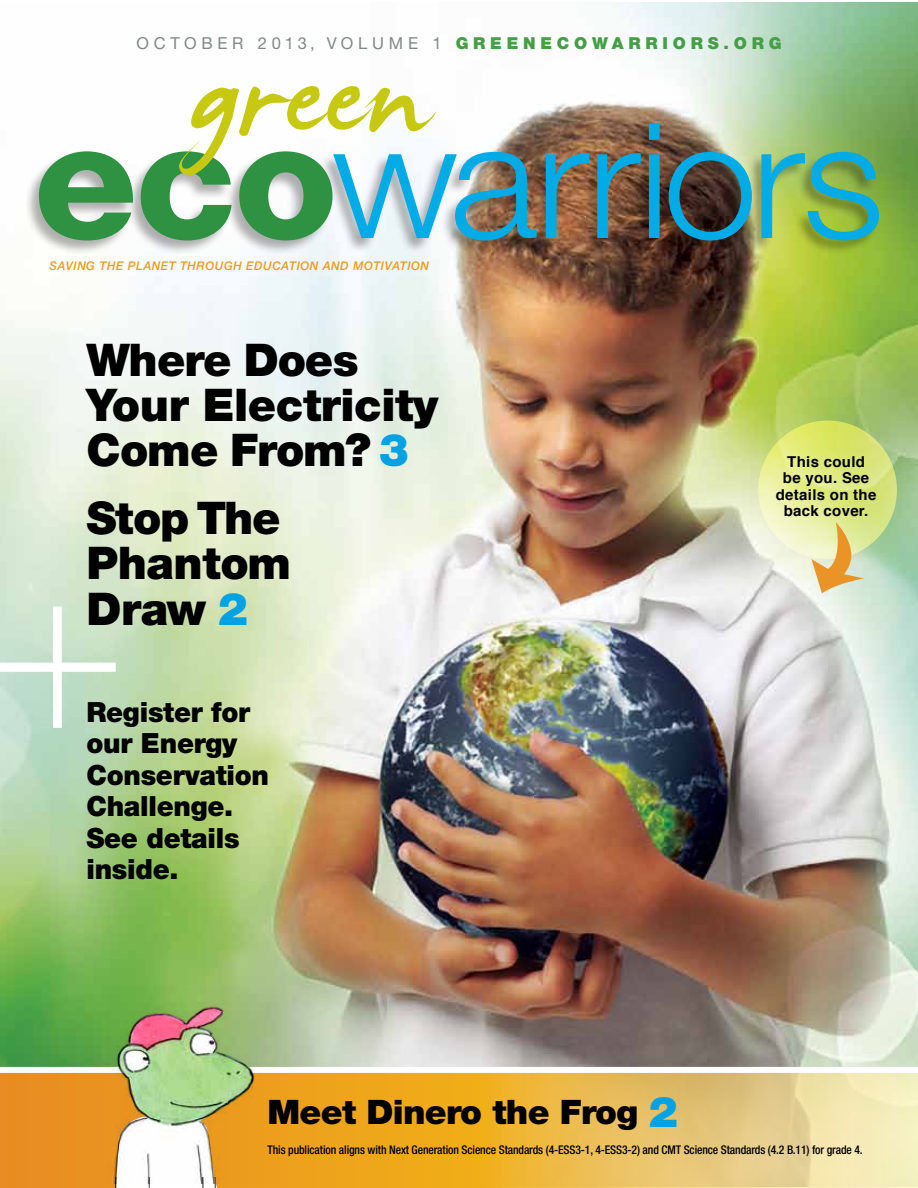
<style>
.page{position:relative;width:918px;height:1188px;background:#fff}
.page>*{position:absolute;margin:0;border:0;box-sizing:border-box;transform-origin:0 0}
.t1{font:100 241.05px "Helvetica Neue";color:#fff;scale:.96 1}
.t2{font:199.2px "James Fajardo";color:#c6c910}
.t3{font:300 162.3px "Helvetica Neue CE";letter-spacing:-.015em;color:#00abe6;scale:1.05 1}
.t4{font:900 45.15px/45.2px "Helvetica Neue CE";letter-spacing:-.01em;color:#000}
.t5{font:900 33.75px "Helvetica Neue CE";letter-spacing:-.02em;color:#000}
.t6{font:900 27.9px/31.5px "Helvetica Neue CE";letter-spacing:-.01em;color:#000}
.t7{font:16.5px "Helvetica Neue CE";letter-spacing:.29em;color:#818888}
.t8{font:900 16.5px "Helvetica Neue CE";letter-spacing:.29em;color:#459f46}
.t9{font:700 15px/16.5px "Helvetica";letter-spacing:.02em;color:#000;text-align:center}
.t10{font:500 condensed 12px "Helvetica Neue";letter-spacing:-.01em;color:#000}
.t11{font:italic 500 12px "Helvetica Neue CE";letter-spacing:.05em;color:#ec9a1f}
.s1{font-weight:900;color:#459f46}
.s2{font-weight:800;color:#2f9142}
.s3{color:#00a2e3}
.s4{font-size:42.6px;color:#00a2e3}
</style>
<div class="page">
<img style="left:0;top:2px;width:918px;height:1065px">
<svg style="left:758px;top:421px;width:139px;height:138px;background:#e1ea89"></svg>
<svg style="left:0;top:1073px;width:918px;height:115px;background:#ebb851"></svg>
<div style="left:24px;top:122px;width:856px;height:133px;background:#000;opacity:.31"></div>
<svg style="left:812px;top:522px;width:52px;height:71px;background:#e5d08f"></svg>
<img style="left:107px;top:1178px;width:172px;height:10px">
<img style="left:107px;top:987px;width:171px;height:197px">
<h3 class="t7" style="left:136px;top:33px;width:353px">OCTOBER 2013, VOLUME 1 <span class="s1">gree</span></h3>
<h3 class="t8" style="left:523px;top:33px;width:259px">nec owarr iors .ORG</h3>
<h2 class="t2" style="left:191px;top:-7px;width:235px">green</h2>
<h3 class="t3" style="left:34px;top:82px;width:812px"><span class="s2">eco</span>warriors</h3>
<p class="t11" style="left:49px;top:259px;width:381px">SAVING THE PLANET THROUGH EDUCATION AND MOTIVATION</p>
<h3 class="t4" style="left:86px;top:337px;width:353px">Where Does<br>Your Electricity<br>Come From? <span class="s3">3</span></h3>
<h3 class="t4" style="left:86px;top:496px;width:206px">Stop The<br>Phantom<br>Draw <span class="s3">2</span></h3>
<h1 class="t1" style="left:-12px;top:504px;width:146px">+</h1>
<h3 class="t6" style="left:86px;top:696px;width:184px">Register for our Energy<br>Conservation<br>Challenge.<br>See details inside.</h3>
<h3 class="t5" style="left:267px;top:1091px;width:412px">Meet Dinero the Frog <span class="s4">2</span></h3>
<p class="t9" style="left:776px;top:453px;width:102px">This could<br>be you. See details on the back cover.</p>
<p class="t10" style="left:267px;top:1143px;width:597px">This publication aligns with Next Generation Science Standards (4-ESS3-1, 4-ESS3-2) and CMT Science Standards (4.2 B.11) for grade 4.</p>
</div>
